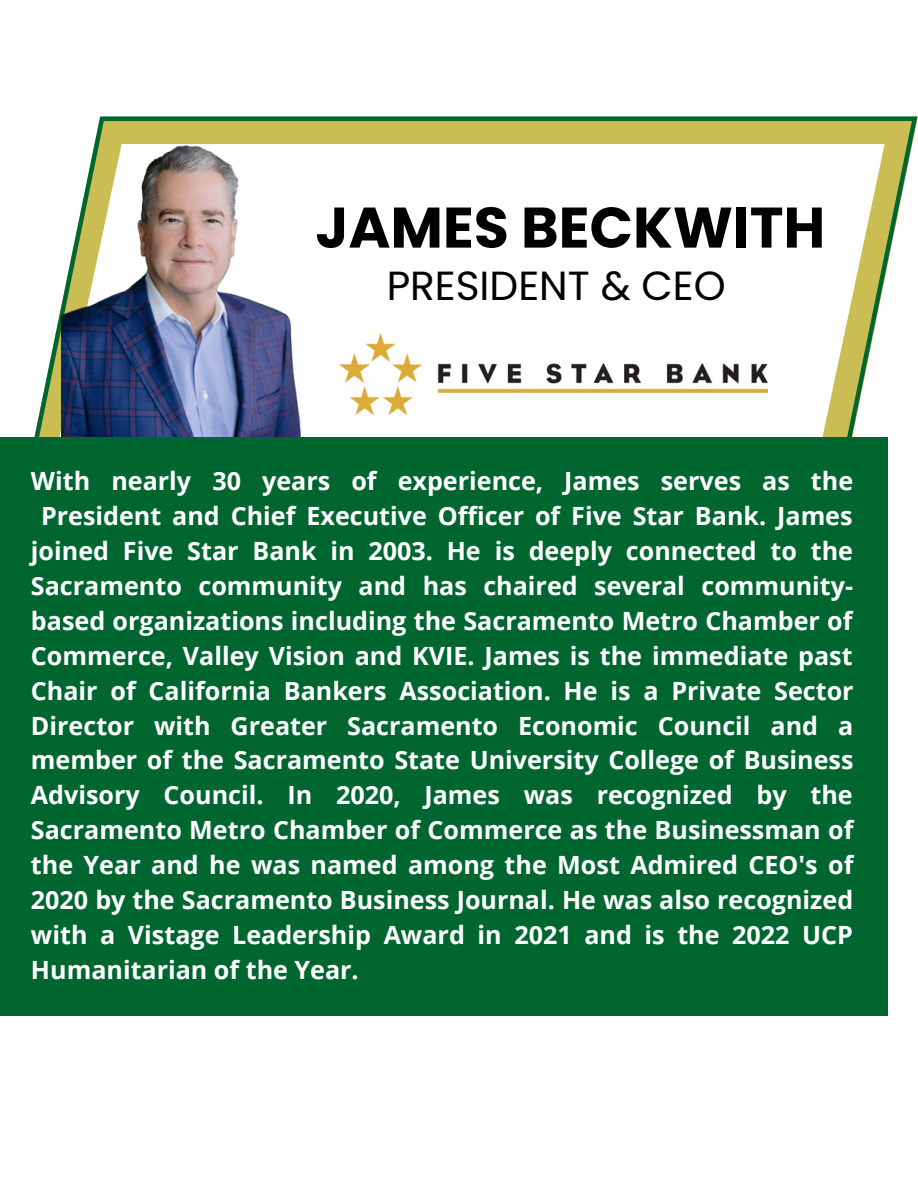
<style>
.page{position:relative;width:918px;height:1188px;background:#fff}
.page>*{position:absolute;margin:0;border:0;box-sizing:border-box;transform-origin:0 0}
.t1{font:700 57.15px "Poppins";color:#000}
.t2{font:40.65px "Poppins";color:#000}
.t3{font:700 25.2px "Open Sans";color:#fff}
</style>
<div class="page">
<svg style="left:31px;top:117px;width:886px;height:337px"></svg>
<svg style="left:56px;top:144px;width:828px;height:294px"></svg>
<img style="left:62px;top:134px;width:242px;height:304px">
<img style="left:339px;top:334px;width:429px;height:80px">
<div style="left:0;top:438px;width:887px;height:578px;background:#006630"></div>
<p class="t1" style="left:315px;top:188px;width:511px">JAMES BECKWITH</p>
<p class="t2" style="left:387px;top:258px;width:341px">PRESIDENT &amp; CEO</p>
<p class="t3" style="left:31px;top:463px;width:824px">With nearly 30 years of experience, James serves as the</p>
<p class="t3" style="left:41px;top:498px;width:813px">President and Chief Executive Officer of Five Star Bank. James</p>
<p class="t3" style="left:31px;top:533px;width:824px">joined Five Star Bank in 2003. He is deeply connected to the</p>
<p class="t3" style="left:31px;top:568px;width:824px">Sacramento community and has chaired several community-</p>
<p class="t3" style="left:31px;top:603px;width:823px">based organizations including the Sacramento Metro Chamber of</p>
<p class="t3" style="left:31px;top:638px;width:823px">Commerce, Valley Vision and KVIE. James is the immediate past</p>
<p class="t3" style="left:31px;top:673px;width:824px">Chair of California Bankers Association. He is a Private Sector</p>
<p class="t3" style="left:31px;top:708px;width:824px">Director with Greater Sacramento Economic Council and a</p>
<p class="t3" style="left:31px;top:742px;width:824px">member of the Sacramento State University College of Business</p>
<p class="t3" style="left:31px;top:777px;width:823px">Advisory Council. In 2020, James was recognized by the</p>
<p class="t3" style="left:31px;top:812px;width:824px">Sacramento Metro Chamber of Commerce as the Businessman of</p>
<p class="t3" style="left:31px;top:847px;width:824px">the Year and he was named among the Most Admired CEO's of</p>
<p class="t3" style="left:31px;top:882px;width:824px">2020 by the Sacramento Business Journal. He was also recognized</p>
<p class="t3" style="left:31px;top:917px;width:823px">with a Vistage Leadership Award in 2021 and is the 2022 UCP</p>
<p class="t3" style="left:31px;top:952px;width:329px">Humanitarian of the Year.</p>
</div>
